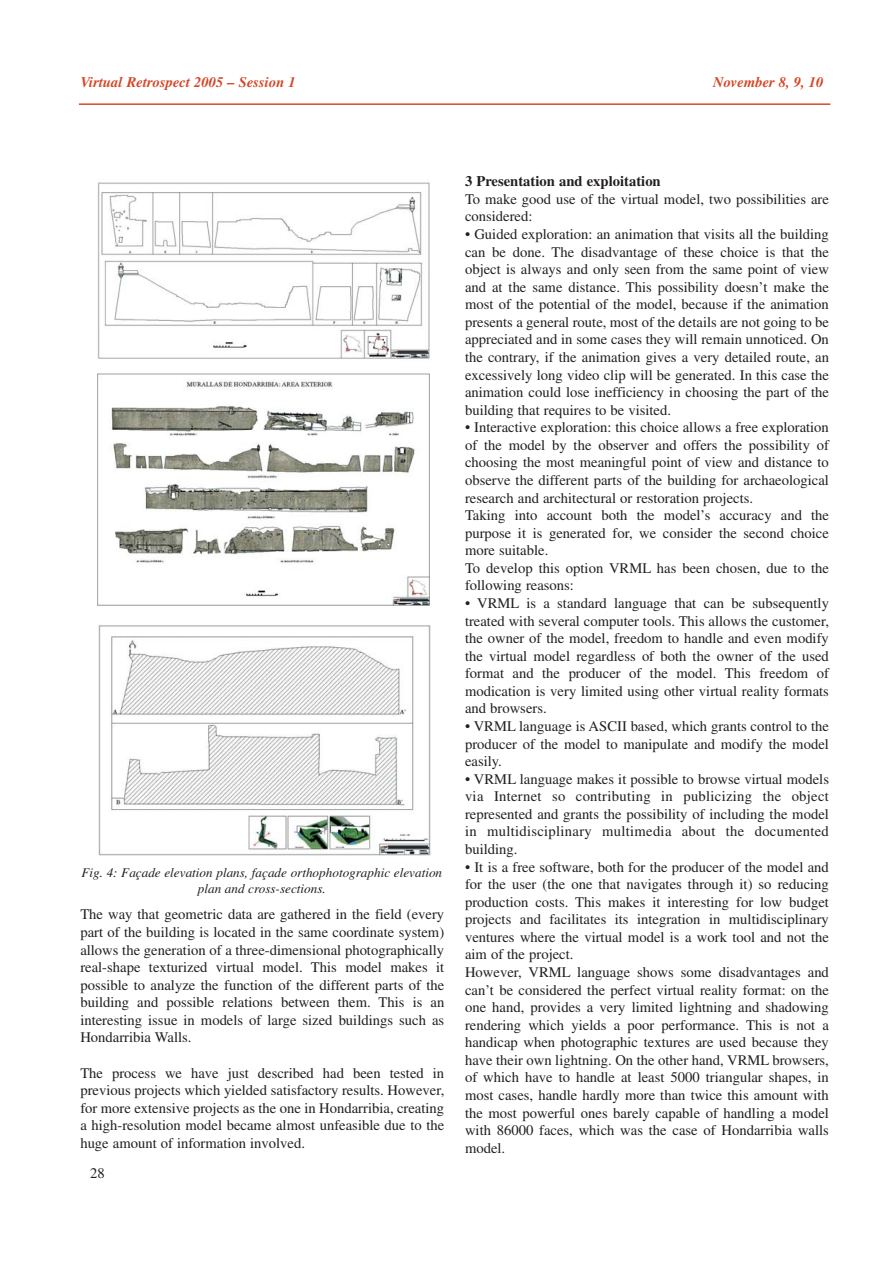
<style>
.page{position:relative;width:893px;height:1263px;background:#fff}
.page>*{position:absolute;margin:0;border:0;box-sizing:border-box;transform-origin:0 0}
.t1{font:14.7px/17.5px "Times";color:#231f20;text-align:justify}
.t2{font:italic 700 14.7px "Times";color:#d64626}
.t3{font:700 14.7px "Times";color:#231f20}
.t4{font:italic 13.2px/15.8px "Times";color:#231f20;text-align:center}
</style>
<div class="page">
<hr style="left:79px;top:103px;width:751px;height:2px;background:#d64626">
<img style="left:97px;top:182px;width:332px;height:177px">
<img style="left:97px;top:373px;width:332px;height:233px">
<img style="left:98px;top:625px;width:333px;height:230px">
<p class="t2" style="left:80px;top:76px;width:217px">Virtual Retrospect 2005 – Session 1</p>
<p class="t2" style="left:713px;top:76px;width:112px">November 8, 9, 10</p>
<p class="t4" style="left:81px;top:866px;width:362px">Fig. 4: Façade elevation plans, façade orthophotographic elevation plan and cross-sections.</p>
<p class="t1" style="left:80px;top:907px;width:365px">The way that geometric data are gathered in the field (every part of the building is located in the same coordinate system) allows the generation of a three-dimensional photographically real-shape texturized virtual model. This model makes it possible to analyze the function of the different parts of the building and possible relations between them. This is an interesting issue in models of large sized buildings such as Hondarribia Walls.</p>
<p class="t1" style="left:80px;top:1065px;width:365px">The process we have just described had been tested in previous projects which yielded satisfactory results. However, for more extensive projects as the one in Hondarribia, creating a high-resolution model became almost unfeasible due to the huge amount of information involved.</p>
<p class="t1" style="left:90px;top:1165px;width:16px">28</p>
<p class="t3" style="left:465px;top:176px;width:197px">3 Presentation and exploitation</p>
<p class="t1" style="left:465px;top:191px;width:365px">To make good use of the virtual model, two possibilities are considered:</p>
<p class="t1" style="left:465px;top:227px;width:365px">• Guided exploration: an animation that visits all the building can be done. The disadvantage of these choice is that the object is always and only seen from the same point of view and at the same distance. This possibility doesn’t make the most of the potential of the model, because if the animation presents a general route, most of the details are not going to be appreciated and in some cases they will remain unnoticed. On the contrary, if the animation gives a very detailed route, an excessively long video clip will be generated. In this case the animation could lose inefficiency in choosing the part of the building that requires to be visited.</p>
<p class="t1" style="left:465px;top:420px;width:366px;text-align:left">• Interactive exploration: this choice allows a free exploration of the model by the observer and offers the possibility of choosing the most meaningful point of view and distance to observe the different parts of the building for archaeological research and architectural or restoration projects.<br>Taking into account both the model’s accuracy and the purpose it is generated for, we consider the second choice more suitable.<br>To develop this option VRML has been chosen, due to the following reasons:</p>
<p class="t1" style="left:465px;top:596px;width:365px">• VRML is a standard language that can be subsequently treated with several computer tools. This allows the customer, the owner of the model, freedom to handle and even modify the virtual model regardless of both the owner of the used format and the producer of the model. This freedom of modication is very limited using other virtual reality formats and browsers.</p>
<p class="t1" style="left:465px;top:719px;width:365px">• VRML language is ASCII based, which grants control to the producer of the model to manipulate and modify the model easily.</p>
<p class="t1" style="left:465px;top:771px;width:365px">• VRML language makes it possible to browse virtual models via Internet so contributing in publicizing the object represented and grants the possibility of including the model in multidisciplinary multimedia about the documented building.</p>
<p class="t1" style="left:465px;top:859px;width:365px;text-align:left">• It is a free software, both for the producer of the model and for the user (the one that navigates through it) so reducing production costs. This makes it interesting for low budget projects and facilitates its integration in multidisciplinary ventures where the virtual model is a work tool and not the aim of the project.<br>However, VRML language shows some disadvantages and can’t be considered the perfect virtual reality format: on the one hand, provides a very limited lightning and shadowing rendering which yields a poor performance. This is not a handicap when photographic textures are used because they have their own lightning. On the other hand, VRML browsers, of which have to handle at least 5000 triangular shapes, in most cases, handle hardly more than twice this amount with the most powerful ones barely capable of handling a model with 86000 faces, which was the case of Hondarribia walls model.</p>
</div>
